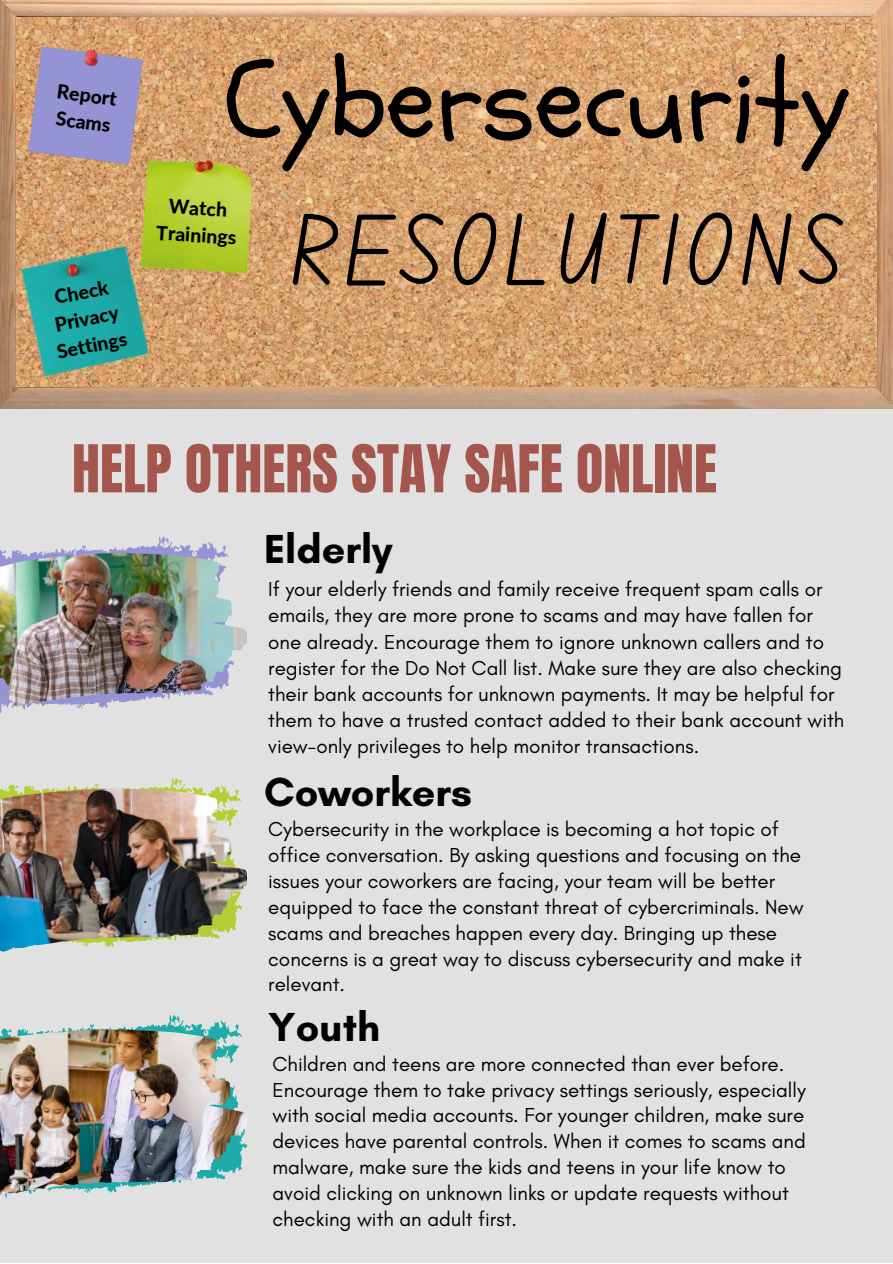
<style>
.page{position:relative;width:893px;height:1264px;background:#fff}
.page>*{position:absolute;margin:0;border:0;box-sizing:border-box;transform-origin:0 0}
.t1{font:112.2px "Schoolbell";color:#000}
.t2{font:102.15px "Canva School Font";letter-spacing:.075em;color:#000}
.t3{font:55.95px "Anton";color:#a4564c}
.t4{font:700 41.25px "Glacial Indifference";color:#000}
.t5{font:20.55px/25.8px "Glacial Indifference";color:#000}
.t6{font:800 19.5px/27px "Lato";color:#000;text-align:center}
</style>
<div class="page">
<div style="left:0;top:0;width:892px;height:1262px;background:#e1e1e1"></div>
<img style="left:0;top:17px;width:892px;height:391px">
<svg style="left:0;top:536px;width:226px;height:178px"></svg>
<img style="left:0;top:553px;width:247px;height:153px">
<svg style="left:1px;top:778px;width:226px;height:174px"></svg>
<img style="left:0;top:788px;width:247px;height:163px">
<svg style="left:3px;top:1015px;width:236px;height:184px"></svg>
<img style="left:0;top:1029px;width:247px;height:167px">
<img style="left:140px;top:154px;width:124px;height:126px">
<img style="left:0;top:17px;width:15px;height:387px">
<img style="left:877px;top:0;width:15px;height:404px">
<img style="left:0;top:0;width:888px;height:17px">
<svg style="left:28px;top:46px;width:115px;height:122px;background:#a395bb"></svg>
<img style="left:85px;top:51px;width:13px;height:14px">
<img style="left:0;top:230px;width:166px;height:170px">
<p class="t6" style="left:59px;top:78px;width:62px;text-align:left;rotate:7deg">Report<br>Scams</p>
<p class="t6" style="left:44px;top:285px;width:72px;rotate:-11deg">Check<br>Privacy<br>Settings</p>
<h1 class="t1" style="left:225px;top:27px;width:625px">Cybersecurity</h1>
<p class="t6" style="left:158px;top:192px;width:82px;rotate:3deg">Watch<br>Trainings</p>
<h2 class="t2" style="left:292px;top:206px;width:552px">RESOLUTIONS</h2>
<h3 class="t3" style="left:72px;top:428px;width:646px">HELP OTHERS STAY SAFE ONLINE</h3>
<h3 class="t4" style="left:264px;top:523px;width:130px">Elderly</h3>
<p class="t5" style="left:268px;top:576px;width:577px">If your elderly friends and family receive frequent spam calls or emails, they are more prone to scams and may have fallen for one already. Encourage them to ignore unknown callers and to register for the Do Not Call list. Make sure they are also checking their bank accounts for unknown payments. It may be helpful for them to have a trusted contact added to their bank account with view-only privileges to help monitor transactions.</p>
<h3 class="t4" style="left:264px;top:766px;width:210px">Coworkers</h3>
<p class="t5" style="left:268px;top:816px;width:537px">Cybersecurity in the workplace is becoming a hot topic of office conversation. By asking questions and focusing on the issues your coworkers are facing, your team will be better equipped to face the constant threat of cybercriminals. New scams and breaches happen every day. Bringing up these concerns is a great way to discuss cybersecurity and make it relevant.</p>
<h3 class="t4" style="left:268px;top:1001px;width:113px">Youth</h3>
<p class="t5" style="left:272px;top:1050px;width:534px">Children and teens are more connected than ever before.<br>Encourage them to take privacy settings seriously, especially with social media accounts. For younger children, make sure devices have parental controls. When it comes to scams and malware, make sure the kids and teens in your life know to avoid clicking on unknown links or update requests without checking with an adult first.</p>
</div>
